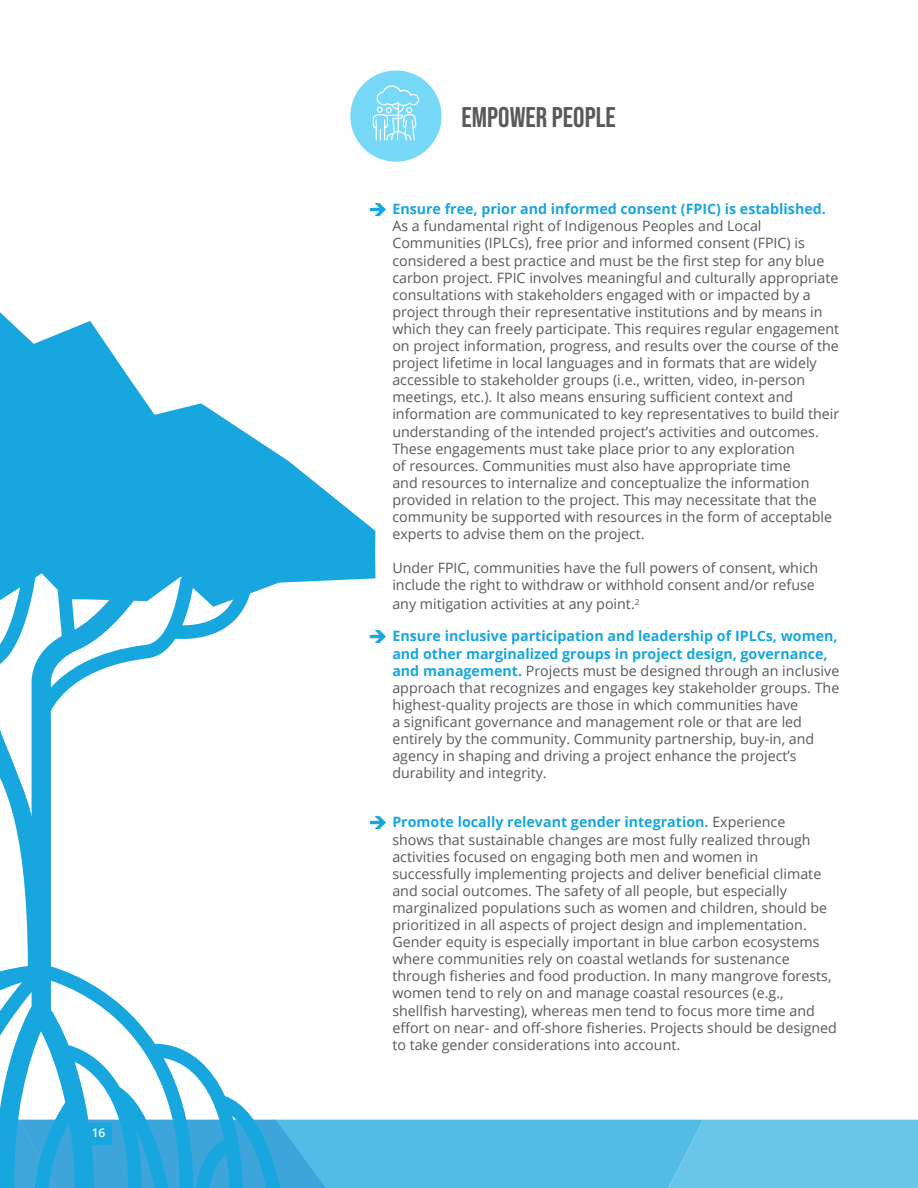
<style>
.page{position:relative;width:918px;height:1188px;background:#fff}
.page>*{position:absolute;margin:0;border:0;box-sizing:border-box;transform-origin:0 0}
.t1{font:28.5px "Bebas Neue";color:#58595b}
.t2{font:16.95px/16.5px "Bebas Neue";color:#58595b}
.t3{font:14.25px/17.1px "Open Sans";color:#58595b}
.t4{font:700 14.25px "Open Sans";color:#18a6de}
.t5{font:600 12px "Open Sans";color:#fff}
.s1{font-weight:700;color:#18a6de}
</style>
<div class="page">
<svg style="left:375px;top:1120px;width:543px;height:68px;background:#5bbfe7"></svg>
<svg style="left:350px;top:70px;width:92px;height:92px"></svg>
<svg style="left:0;top:312px;width:375px;height:876px"></svg>
<div style="left:85px;top:1123px;width:27px;height:22px;background:#18a6de"></div>
<svg style="left:370px;top:630px;width:5px;height:13px"></svg>
<svg style="left:370px;top:816px;width:5px;height:13px"></svg>
<p class="t5" style="left:92px;top:1125px;width:15px">16</p>
<p class="t2" style="left:449px;top:99px;width:53px">EMPOWER<br>PEOPLE</p>
<h1 class="t1" style="left:462px;top:101px;width:156px">EMPOWER PEOPLE</h1>
<p class="t4" style="left:392px;top:199px;width:435px">Ensure free, prior and informed consent (FPIC) is established.</p>
<p class="t3" style="left:392px;top:217px;width:448px">As a fundamental right of Indigenous Peoples and Local Communities (IPLCs), free prior and informed consent (FPIC) is considered a best practice and must be the first step for any blue carbon project. FPIC involves meaningful and culturally appropriate consultations with stakeholders engaged with or impacted by a project through their representative institutions and by means in which they can freely participate. This requires regular engagement on project information, progress, and results over the course of the project lifetime in local languages and in formats that are widely accessible to stakeholder groups (i.e., written, video, in-person meetings, etc.). It also means ensuring sufficient context and information are communicated to key representatives to build their understanding of the intended project’s activities and outcomes.<br>These engagements must take place prior to any exploration<br>of resources. Communities must also have appropriate time<br>and resources to internalize and conceptualize the information provided in relation to the project. This may necessitate that the community be supported with resources in the form of acceptable experts to advise them on the project.</p>
<p class="t3" style="left:392px;top:559px;width:427px">Under FPIC, communities have the full powers of consent, which include the right to withdraw or withhold consent and/or refuse</p>
<p class="t3" style="left:392px;top:595px;width:249px">any mitigation activities at any point.<sup>2</sup></p>
<p class="t3" style="left:392px;top:627px;width:448px"><span class="s1">Ensure inclusive participation and leadership of IPLCs, women, and other marginalized groups in project design, governance, and management.</span> Projects must be designed through an inclusive approach that recognizes and engages key stakeholder groups. The highest-quality projects are those in which communities have<br>a significant governance and management role or that are led entirely by the community. Community partnership, buy-in, and agency in shaping and driving a project enhance the project’s durability and integrity.</p>
<p class="t3" style="left:392px;top:813px;width:446px"><span class="s1">Promote locally relevant gender integration.</span> Experience<br>shows that sustainable changes are most fully realized through activities focused on engaging both men and women in successfully implementing projects and deliver beneficial climate and social outcomes. The safety of all people, but especially marginalized populations such as women and children, should be prioritized in all aspects of project design and implementation.<br>Gender equity is especially important in blue carbon ecosystems where communities rely on coastal wetlands for sustenance through fisheries and food production. In many mangrove forests, women tend to rely on and manage coastal resources (e.g., shellfish harvesting), whereas men tend to focus more time and effort on near- and off-shore fisheries. Projects should be designed to take gender considerations into account.</p>
</div>
